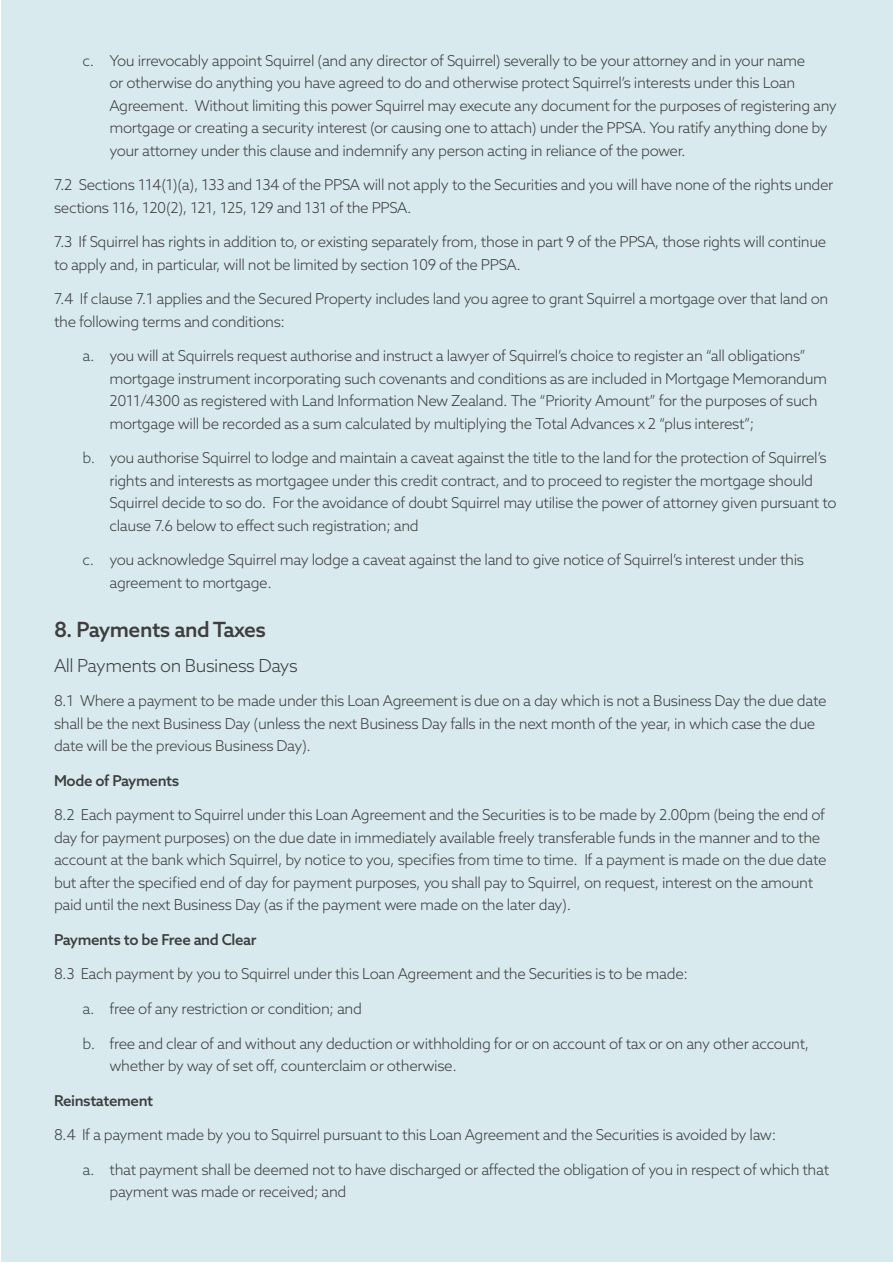
<style>
.page{position:relative;width:893px;height:1263px;background:#fff}
.page>*{position:absolute;margin:0;border:0;box-sizing:border-box;transform-origin:0 0}
.t1{font:500 21px "Azo Sans";letter-spacing:-.025em;color:#3e3e3f}
.t2{font:300 18px "Azo Sans";letter-spacing:-.025em;color:#3e3e3f}
.t3{font:300 15px/22.5px "Azo Sans";letter-spacing:-.025em;color:#3e3e3f}
.t4{font:500 15px "Azo Sans";letter-spacing:-.025em;color:#3e3e3f}
.s1{color:#38454d}
</style>
<div class="page">
<div style="left:1px;top:1px;width:891px;height:1261px;background:#d8eaee"></div>
<p class="t3" style="left:110px;top:49px;width:729px;text-indent:-27px"><span class="s1">c.</span> You irrevocably appoint Squirrel (and any director of Squirrel) severally to be your attorney and in your name<br>or otherwise do anything you have agreed to do and otherwise protect Squirrel’s interests under this Loan Agreement. Without limiting this power Squirrel may execute any document for the purposes of registering any mortgage or creating a security interest (or causing one to attach) under the PPSA. You ratify anything done by your attorney under this clause and indemnify any person acting in reliance of the power.</p>
<p class="t3" style="left:54px;top:174px;width:781px">7.2 Sections 114(1)(a), 133 and 134 of the PPSA will not apply to the Securities and you will have none of the rights under sections 116, 120(2), 121, 125, 129 and 131 of the PPSA.</p>
<p class="t3" style="left:54px;top:231px;width:774px">7.3 If Squirrel has rights in addition to, or existing separately from, those in part 9 of the PPSA, those rights will continue to apply and, in particular, will not be limited by section 109 of the PPSA.</p>
<p class="t3" style="left:54px;top:288px;width:776px">7.4 If clause 7.1 applies and the Secured Property includes land you agree to grant Squirrel a mortgage over that land on the following terms and conditions:</p>
<p class="t3" style="left:110px;top:345px;width:719px;text-indent:-27px"><span class="s1">a.</span> you will at Squirrels request authorise and instruct a lawyer of Squirrel’s choice to register an “all obligations” mortgage instrument incorporating such covenants and conditions as are included in Mortgage Memorandum 2011/4300 as registered with Land Information New Zealand. The “Priority Amount” for the purposes of such mortgage will be recorded as a sum calculated by multiplying the Total Advances x 2 “plus interest”;</p>
<p class="t3" style="left:110px;top:447px;width:728px;text-indent:-27px"><span class="s1">b.</span> you authorise Squirrel to lodge and maintain a caveat against the title to the land for the protection of Squirrel’s rights and interests as mortgagee under this credit contract, and to proceed to register the mortgage should Squirrel decide to so do. For the avoidance of doubt Squirrel may utilise the power of attorney given pursuant to clause 7.6 below to effect such registration; and</p>
<p class="t3" style="left:110px;top:549px;width:696px;text-indent:-27px"><span class="s1">c.</span> you acknowledge Squirrel may lodge a caveat against the land to give notice of Squirrel’s interest under this agreement to mortgage.</p>
<p class="t1" style="left:54px;top:616px;width:214px">8. Payments and Taxes</p>
<p class="t2" style="left:54px;top:654px;width:245px">All Payments on Business Days</p>
<p class="t3" style="left:54px;top:690px;width:774px">8.1 Where a payment to be made under this Loan Agreement is due on a day which is not a Business Day the due date shall be the next Business Day (unless the next Business Day falls in the next month of the year, in which case the due date will be the previous Business Day).</p>
<p class="t4" style="left:54px;top:771px;width:127px">Mode of Payments</p>
<p class="t3" style="left:54px;top:804px;width:774px">8.2 Each payment to Squirrel under this Loan Agreement and the Securities is to be made by 2.00pm (being the end of day for payment purposes) on the due date in immediately available freely transferable funds in the manner and to the account at the bank which Squirrel, by notice to you, specifies from time to time. If a payment is made on the due date but after the specified end of day for payment purposes, you shall pay to Squirrel, on request, interest on the amount paid until the next Business Day (as if the payment were made on the later day).</p>
<p class="t4" style="left:54px;top:930px;width:204px">Payments to be Free and Clear</p>
<p class="t3" style="left:54px;top:963px;width:635px">8.3 Each payment by you to Squirrel under this Loan Agreement and the Securities is to be made:</p>
<p class="t3" style="left:82px;top:997px;width:281px"><span class="s1">a.</span> free of any restriction or condition; and</p>
<p class="t3" style="left:110px;top:1032px;width:701px;text-indent:-27px"><span class="s1">b.</span> free and clear of and without any deduction or withholding for or on account of tax or on any other account, whether by way of set off, counterclaim or otherwise.</p>
<p class="t4" style="left:54px;top:1090px;width:101px">Reinstatement</p>
<p class="t3" style="left:54px;top:1123px;width:724px">8.4 If a payment made by you to Squirrel pursuant to this Loan Agreement and the Securities is avoided by law:</p>
<p class="t3" style="left:110px;top:1158px;width:721px;text-indent:-27px"><span class="s1">a.</span> that payment shall be deemed not to have discharged or affected the obligation of you in respect of which that payment was made or received; and</p>
</div>
